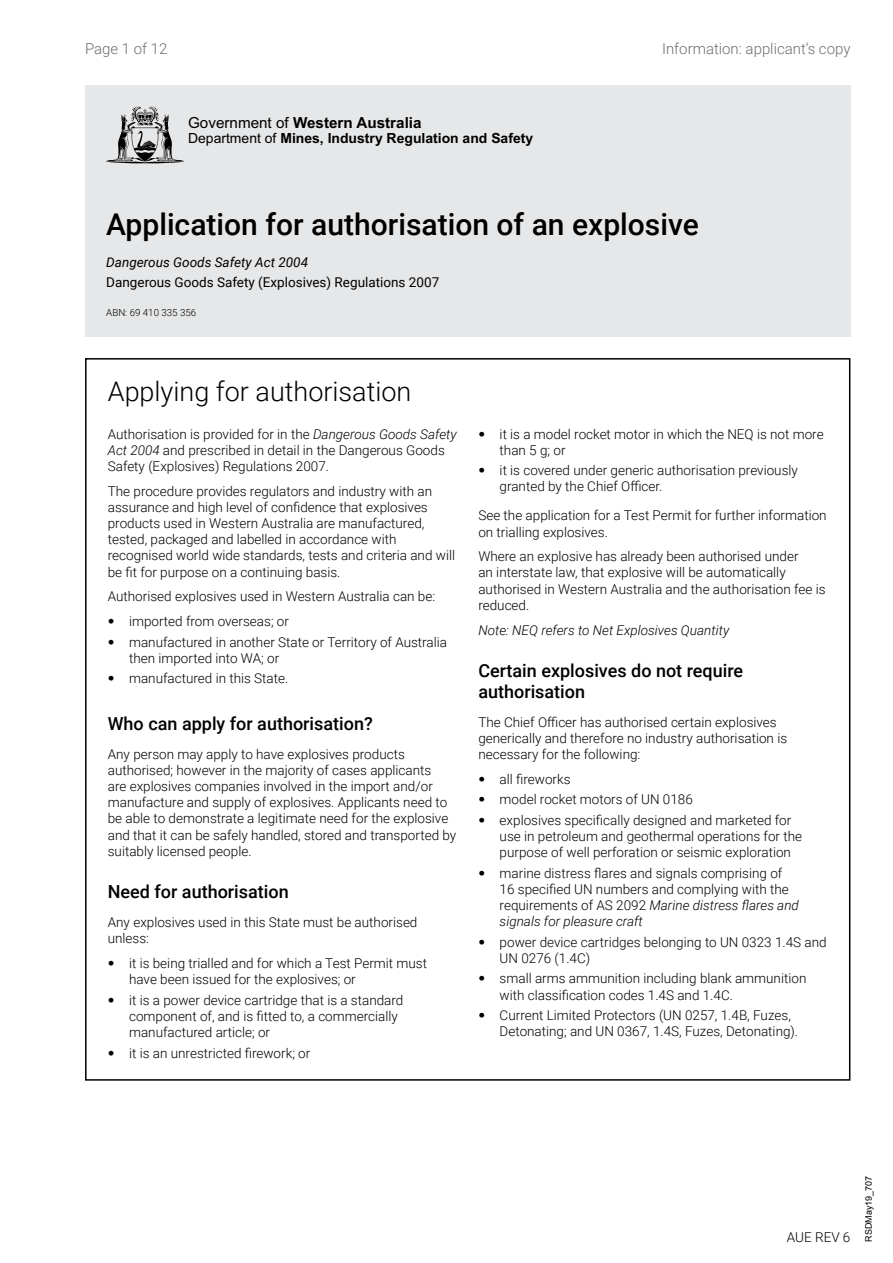
<style>
.page{position:relative;width:893px;height:1263px;background:#fff}
.page>*{position:absolute;margin:0;border:0;box-sizing:border-box;transform-origin:0 0}
.t1{font:500 30px "Roboto";color:#000}
.Heading_1{font:300 27px "Roboto";color:#000}
.Heading_2{font:500 18px/21px "Roboto";color:#000}
.t2{font:700 15.15px "Arial";color:#000}
.t3{font:300 15px "Roboto";color:#6d6e71}
.t4{font:700 13.95px "Arial";color:#000}
.Text{font:300 13.5px/16.2px "Roboto";color:#000}
.Text-2{font:13.5px "Roboto";color:#000}
.Text-3{font:italic 300 13.5px "Roboto";color:#000}
.Text-4{font:italic 13.5px "Roboto";color:#000}
.t5{font:300 9.75px "Roboto";color:#000}
.t6{font:9px "Arial";color:#000}
.s1{font-weight:400}
.s2{font-style:italic}
.s3{font-family:"Helvetica Neue LT Std"}
</style>
<div class="page">
<div style="left:85px;top:85px;width:765px;height:252px;background:#e6e7e8"></div>
<svg style="left:106px;top:106px;width:78px;height:57px"></svg>
<p class="t3" style="left:85px;top:38px;width:84px">Page 1 of 12</p>
<p class="t2" style="left:188px;top:113px;width:235px"><span class="s1">Government of</span> Western Australia</p>
<p class="t4" style="left:188px;top:129px;width:347px"><span class="s1">Department of</span> Mines, Industry Regulation and Safety</p>
<p class="t3" style="left:662px;top:38px;width:190px">Information: applicant’s copy</p>
<p class="t1" style="left:106px;top:203px;width:594px">Application for authorisation of an explosive</p>
<p class="Text-4" style="left:106px;top:252px;width:203px">Dangerous Goods Safety Act 2004</p>
<p class="Text-2" style="left:106px;top:273px;width:334px">Dangerous Goods Safety (Explosives) Regulations 2007</p>
<p class="t5" style="left:106px;top:305px;width:91px">ABN: 69 410 335 356</p>
<h1 class="Heading_1" style="left:108px;top:373px;width:305px">Applying for authorisation</h1>
<p class="Text" style="left:108px;top:425px;width:350px">Authorisation is provided for in the <span class="s2">Dangerous Goods Safety<br>Act 2004</span> and prescribed in detail in the Dangerous Goods<br>Safety (Explosives) Regulations 2007.</p>
<p class="Text" style="left:108px;top:482px;width:349px">The procedure provides regulators and industry with an assurance and high level of confidence that explosives products used in Western Australia are manufactured, tested, packaged and labelled in accordance with recognised world wide standards, tests and criteria and will be fit for purpose on a continuing basis.</p>
<p class="Text" style="left:108px;top:588px;width:329px">Authorised explosives used in Western Australia can be:</p>
<p class="Text" style="left:108px;top:613px;width:183px"><span class="s3">•</span> imported from overseas; or</p>
<p class="Text" style="left:129px;top:633px;width:320px;text-indent:-21px"><span class="s3">•</span> manufactured in another State or Territory of Australia then imported into WA; or</p>
<p class="Text" style="left:108px;top:670px;width:182px"><span class="s3">•</span> manufactured in this State.</p>
<h2 class="Heading_2" style="left:108px;top:712px;width:266px">Who can apply for authorisation?</h2>
<p class="Text" style="left:108px;top:745px;width:350px">Any person may apply to have explosives products authorised; however in the majority of cases applicants<br>are explosives companies involved in the import and/or manufacture and supply of explosives. Applicants need to be able to demonstrate a legitimate need for the explosive and that it can be safely handled, stored and transported by suitably licensed people.</p>
<h2 class="Heading_2" style="left:108px;top:880px;width:182px">Need for authorisation</h2>
<p class="Text" style="left:108px;top:914px;width:311px">Any explosives used in this State must be authorised unless:</p>
<p class="Text" style="left:129px;top:955px;width:299px;text-indent:-21px"><span class="s3">•</span> it is being trialled and for which a Test Permit must have been issued for the explosives; or</p>
<p class="Text" style="left:129px;top:991px;width:276px;text-indent:-21px"><span class="s3">•</span> it is a power device cartridge that is a standard component of, and is fitted to, a commercially manufactured article; or</p>
<p class="Text" style="left:108px;top:1044px;width:204px"><span class="s3">•</span> it is an unrestricted firework; or</p>
<p class="Text" style="left:500px;top:425px;width:326px;text-indent:-21px"><span class="s3">•</span> it is a model rocket motor in which the NEQ is not more than 5 g; or</p>
<p class="Text" style="left:500px;top:462px;width:300px;text-indent:-21px"><span class="s3">•</span> it is covered under generic authorisation previously granted by the Chief Officer.</p>
<p class="Text" style="left:478px;top:507px;width:350px">See the application for a Test Permit for further information on trialling explosives.</p>
<p class="Text" style="left:478px;top:548px;width:349px">Where an explosive has already been authorised under<br>an interstate law, that explosive will be automatically authorised in Western Australia and the authorisation fee is reduced.</p>
<p class="Text-3" style="left:478px;top:620px;width:252px">Note: NEQ refers to Net Explosives Quantity</p>
<h2 class="Heading_2" style="left:478px;top:659px;width:266px">Certain explosives do not require authorisation</h2>
<p class="Text" style="left:478px;top:713px;width:310px">The Chief Officer has authorised certain explosives generically and therefore no industry authorisation is necessary for the following:</p>
<p class="Text" style="left:478px;top:770px;width:94px"><span class="s3">•</span> all fireworks</p>
<p class="Text" style="left:478px;top:791px;width:216px"><span class="s3">•</span> model rocket motors of UN 0186</p>
<p class="Text" style="left:500px;top:811px;width:304px;text-indent:-21px"><span class="s3">•</span> explosives specifically designed and marketed for use in petroleum and geothermal operations for the purpose of well perforation or seismic exploration</p>
<p class="Text" style="left:500px;top:864px;width:301px;text-indent:-21px"><span class="s3">•</span> marine distress flares and signals comprising of 16 specified UN numbers and complying with the requirements of AS 2092 <span class="s2">Marine distress flares and signals for pleasure craft</span></p>
<p class="Text" style="left:500px;top:933px;width:328px;text-indent:-21px"><span class="s3">•</span> power device cartridges belonging to UN 0323 1.4S and<br>UN 0276 (1.4C)</p>
<p class="Text" style="left:500px;top:970px;width:308px;text-indent:-21px"><span class="s3">•</span> small arms ammunition including blank ammunition with classification codes 1.4S and 1.4C.</p>
<p class="Text" style="left:500px;top:1007px;width:300px;text-indent:-21px"><span class="s3">•</span> Current Limited Protectors (UN 0257, 1.4B, Fuzes,<br>Detonating; and UN 0367, 1.4S, Fuzes, Detonating).</p>
<p class="Text" style="left:787px;top:1228px;width:65px">AUE REV 6</p>
<p class="t6" style="left:863px;top:1242px;width:68px;rotate:-90deg">RSDMay19_707</p>
</div>
